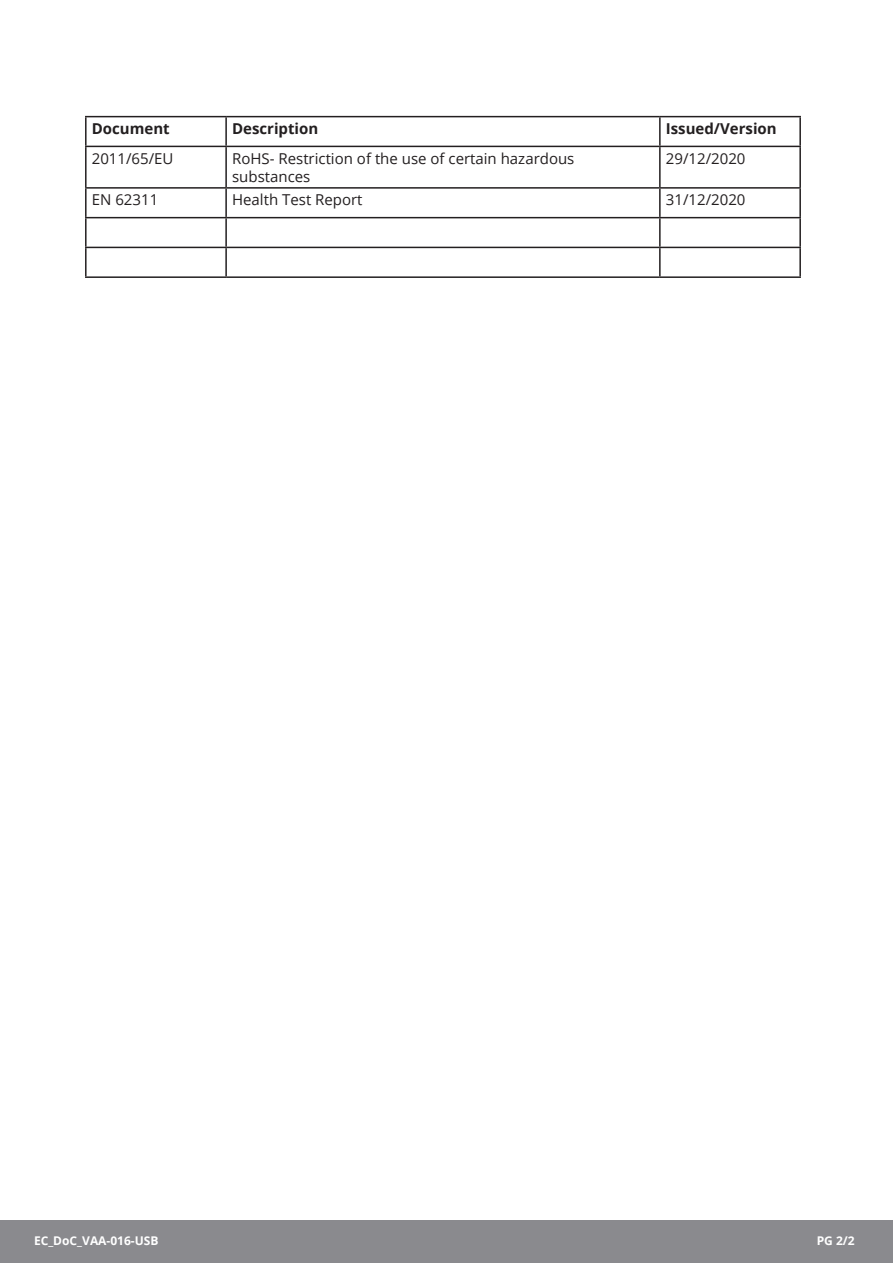
<style>
.page{position:relative;width:893px;height:1263px;background:#fff}
.page>*{position:absolute;margin:0;border:0;box-sizing:border-box;transform-origin:0 0}
.t1{font:15px/18px "Open Sans";color:#231f20}
.t2{font:700 15px "Open Sans";color:#231f20}
.t3{font:700 12px "Open Sans";color:#fff}
</style>
<div class="page">
<div style="left:0;top:1220px;width:893px;height:43px;background:#8a8a8e"></div>
<hr style="left:85px;top:116px;width:141px;height:1px;background:#231f20">
<hr style="left:85px;top:117px;width:2px;height:29px;background:#231f20">
<hr style="left:226px;top:116px;width:434px;height:1px;background:#231f20">
<hr style="left:225px;top:117px;width:2px;height:29px;background:#231f20">
<hr style="left:660px;top:116px;width:141px;height:1px;background:#231f20">
<hr style="left:659px;top:117px;width:2px;height:29px;background:#231f20">
<hr style="left:799px;top:117px;width:2px;height:29px;background:#231f20">
<hr style="left:85px;top:146px;width:141px;height:1px;background:#231f20">
<hr style="left:85px;top:147px;width:2px;height:40px;background:#231f20">
<hr style="left:226px;top:146px;width:434px;height:1px;background:#231f20">
<hr style="left:225px;top:147px;width:2px;height:40px;background:#231f20">
<hr style="left:660px;top:146px;width:141px;height:1px;background:#231f20">
<hr style="left:659px;top:147px;width:2px;height:40px;background:#231f20">
<hr style="left:799px;top:147px;width:2px;height:40px;background:#231f20">
<hr style="left:85px;top:187px;width:141px;height:2px;background:#231f20">
<hr style="left:85px;top:189px;width:2px;height:28px;background:#231f20">
<hr style="left:226px;top:187px;width:434px;height:2px;background:#231f20">
<hr style="left:225px;top:189px;width:2px;height:28px;background:#231f20">
<hr style="left:660px;top:187px;width:141px;height:2px;background:#231f20">
<hr style="left:659px;top:189px;width:2px;height:28px;background:#231f20">
<hr style="left:799px;top:189px;width:2px;height:28px;background:#231f20">
<hr style="left:85px;top:217px;width:141px;height:1px;background:#231f20">
<hr style="left:85px;top:218px;width:2px;height:29px;background:#231f20">
<hr style="left:226px;top:217px;width:434px;height:1px;background:#231f20">
<hr style="left:225px;top:218px;width:2px;height:29px;background:#231f20">
<hr style="left:660px;top:217px;width:141px;height:1px;background:#231f20">
<hr style="left:659px;top:218px;width:2px;height:29px;background:#231f20">
<hr style="left:799px;top:218px;width:2px;height:29px;background:#231f20">
<hr style="left:85px;top:247px;width:141px;height:1px;background:#231f20">
<hr style="left:85px;top:248px;width:2px;height:28px;background:#231f20">
<hr style="left:226px;top:247px;width:434px;height:1px;background:#231f20">
<hr style="left:225px;top:248px;width:2px;height:28px;background:#231f20">
<hr style="left:660px;top:247px;width:141px;height:1px;background:#231f20">
<hr style="left:659px;top:248px;width:2px;height:28px;background:#231f20">
<hr style="left:799px;top:248px;width:2px;height:28px;background:#231f20">
<hr style="left:85px;top:276px;width:141px;height:2px;background:#231f20">
<hr style="left:226px;top:276px;width:434px;height:2px;background:#231f20">
<hr style="left:660px;top:276px;width:141px;height:2px;background:#231f20">
<p class="t2" style="left:92px;top:118px;width:79px">Document</p>
<p class="t2" style="left:232px;top:118px;width:88px">Description</p>
<p class="t2" style="left:666px;top:118px;width:112px">Issued/Version</p>
<p class="t1" style="left:92px;top:149px;width:83px">2011/65/EU</p>
<p class="t1" style="left:232px;top:149px;width:344px">RoHS- Restriction of the use of certain hazardous substances</p>
<p class="t1" style="left:666px;top:149px;width:81px">29/12/2020</p>
<p class="t1" style="left:92px;top:191px;width:68px">EN 62311</p>
<p class="t1" style="left:232px;top:191px;width:132px">Health Test Report</p>
<p class="t1" style="left:666px;top:191px;width:81px">31/12/2020</p>
<p class="t3" style="left:34px;top:1232px;width:126px">EC_DoC_VAA-016-USB</p>
<p class="t3" style="left:817px;top:1232px;width:40px">PG 2/2</p>
</div>
